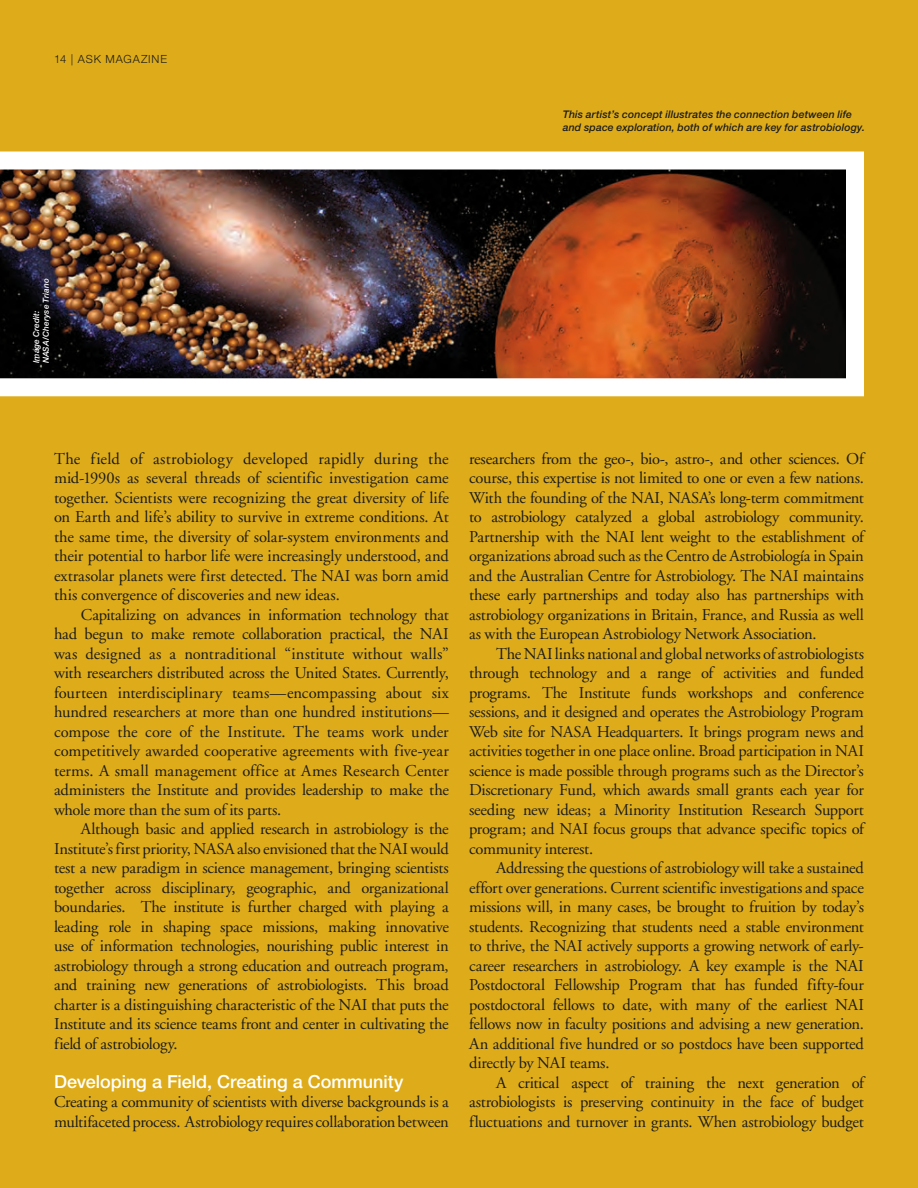
<style>
.page{position:relative;width:918px;height:1188px;background:#deac1a}
.page>*{position:absolute;margin:0;border:0;box-sizing:border-box;transform-origin:0 0}
.t1{font:500 18px "Helvetica Neue";color:#fff}
.t2{font:16.5px/19.5px "Adobe Garamond";letter-spacing:-.015em;color:#1c1c1a;text-align:justify}
.t3{font:300 11.25px "Helvetica Neue";letter-spacing:.075em;color:#1c1c1a}
.t4{font:italic 500 10.5px/13.5px "Helvetica Neue";letter-spacing:.01em;color:#1c1c1a}
.t5{font:italic 500 8.25px/9.8px "Helvetica Neue";letter-spacing:.01em;color:#fff}
</style>
<div class="page">
<img style="left:0;top:151px;width:864px;height:245px">
<p class="t3" style="left:54px;top:52px;width:115px">14 | ASK MAGAZINE</p>
<p class="t4" style="left:563px;top:107px;width:304px">This artist’s concept illustrates the connection between life and space exploration, both of which are key for astrobiology.</p>
<p class="t5" style="left:31px;top:363px;width:86px;rotate:-90deg">Image Credit:<br>NASA/Cheryse Triano</p>
<p class="t2" style="left:54px;top:449px;width:396px">The field of astrobiology developed rapidly during the mid-1990s as several threads of scientific investigation came together. Scientists were recognizing the great diversity of life on Earth and life’s ability to survive in extreme conditions. At the same time, the diversity of solar-system environments and their potential to harbor life were increasingly understood, and extrasolar planets were first detected. The NAI was born amid this convergence of discoveries and new ideas.</p>
<p class="t2" style="left:54px;top:605px;width:396px;text-indent:27px">Capitalizing on advances in information technology that had begun to make remote collaboration practical, the NAI was designed as a nontraditional “institute without walls” with researchers distributed across the United States. Currently, fourteen interdisciplinary teams—encompassing about six hundred researchers at more than one hundred institutions— compose the core of the Institute. The teams work under competitively awarded cooperative agreements with five-year terms. A small management office at Ames Research Center administers the Institute and provides leadership to make the whole more than the sum of its parts.</p>
<p class="t2" style="left:54px;top:820px;width:396px;text-indent:27px">Although basic and applied research in astrobiology is the Institute’s first priority, NASA also envisioned that the NAI would test a new paradigm in science management, bringing scientists together across disciplinary, geographic, and organizational boundaries. The institute is further charged with playing a leading role in shaping space missions, making innovative use of information technologies, nourishing public interest in astrobiology through a strong education and outreach program, and training new generations of astrobiologists. This broad charter is a distinguishing characteristic of the NAI that puts the Institute and its science teams front and center in cultivating the field of astrobiology.</p>
<p class="t1" style="left:54px;top:1070px;width:351px">Developing a Field, Creating a Community</p>
<p class="t2" style="left:54px;top:1092px;width:396px">Creating a community of scientists with diverse backgrounds is a multifaceted process. Astrobiology requires collaboration between</p>
<p class="t2" style="left:469px;top:449px;width:396px">researchers from the geo-, bio-, astro-, and other sciences. Of course, this expertise is not limited to one or even a few nations.<br>With the founding of the NAI, NASA’s long-term commitment to astrobiology catalyzed a global astrobiology community.<br>Partnership with the NAI lent weight to the establishment of organizations abroad such as the Centro de Astrobiología in Spain and the Australian Centre for Astrobiology. The NAI maintains these early partnerships and today also has partnerships with astrobiology organizations in Britain, France, and Russia as well as with the European Astrobiology Network Association.</p>
<p class="t2" style="left:469px;top:644px;width:396px;text-indent:27px">The NAI links national and global networks of astrobiologists through technology and a range of activities and funded programs. The Institute funds workshops and conference sessions, and it designed and operates the Astrobiology Program Web site for NASA Headquarters. It brings program news and activities together in one place online. Broad participation in NAI science is made possible through programs such as the Director’s Discretionary Fund, which awards small grants each year for seeding new ideas; a Minority Institution Research Support program; and NAI focus groups that advance specific topics of community interest.</p>
<p class="t2" style="left:469px;top:859px;width:396px;text-indent:27px">Addressing the questions of astrobiology will take a sustained effort over generations. Current scientific investigations and space missions will, in many cases, be brought to fruition by today’s students. Recognizing that students need a stable environment to thrive, the NAI actively supports a growing network of early&shy;career researchers in astrobiology. A key example is the NAI Postdoctoral Fellowship Program that has funded fifty-four postdoctoral fellows to date, with many of the earliest NAI fellows now in faculty positions and advising a new generation.<br>An additional five hundred or so postdocs have been supported directly by NAI teams.</p>
<p class="t2" style="left:469px;top:1073px;width:396px;text-indent:27px">A critical aspect of training the next generation of astrobiologists is preserving continuity in the face of budget fluctuations and turnover in grants. When astrobiology budget</p>
</div>
